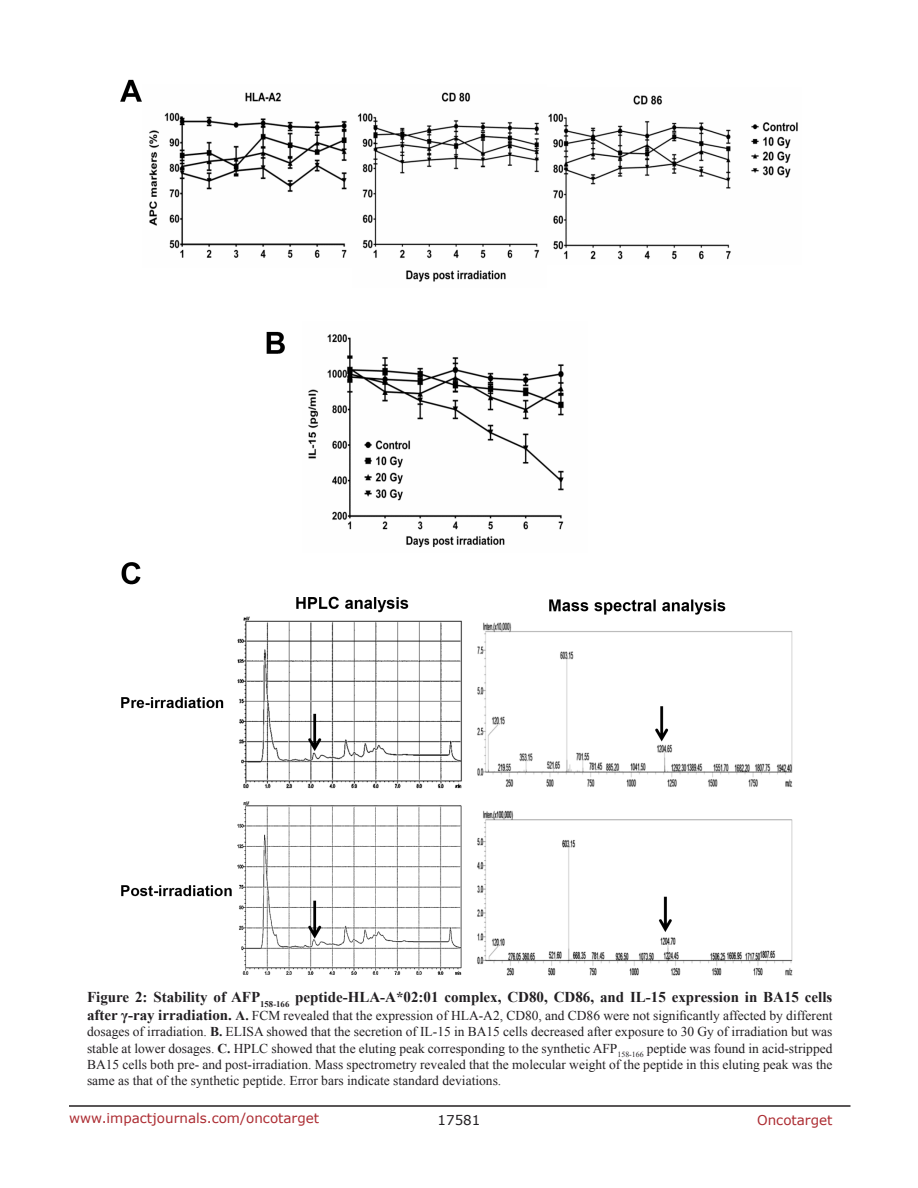
<style>
.page{position:relative;width:918px;height:1188px;background:#fff}
.page>*{position:absolute;margin:0;border:0;box-sizing:border-box;transform-origin:0 0}
.FigureText{font:700 15px "Times New Roman";color:#221f22}
.FigureText-2{font:13.5px/16.2px "Times New Roman";color:#221f22;text-align:justify}
.t1{font:13.5px "Verdana";color:#ac2b31}
.t2{font:13.5px "Verdana";color:#221f22}
.s1{font-weight:700;font-size:15px}
.s2{font-weight:700}
</style>
<div class="page">
<hr style="left:69px;top:1105px;width:781px;height:2px;background:#231f20">
<img style="left:120px;top:79px;width:678px;height:897px">
<p class="FigureText" style="left:87px;top:987px;width:747px">Figure 2: Stability of AFP<sub>158-166</sub> peptide-HLA-A*02:01 complex, CD80, CD86, and IL-15 expression in BA15 cells</p>
<p class="FigureText-2" style="left:87px;top:1007px;width:747px"><span class="s1">after γ-ray irradiation.</span> <span class="s2">A.</span> FCM revealed that the expression of HLA-A2, CD80, and CD86 were not significantly affected by different dosages of irradiation. <span class="s2">B.</span> ELISA showed that the secretion of IL-15 in BA15 cells decreased after exposure to 30 Gy of irradiation but was stable at lower dosages. <span class="s2">C.</span> HPLC showed that the eluting peak corresponding to the synthetic AFP<sub>158-166</sub> peptide was found in acid-stripped BA15 cells both pre- and post-irradiation. Mass spectrometry revealed that the molecular weight of the peptide in this eluting peak was the same as that of the synthetic peptide. Error bars indicate standard deviations.</p>
<p class="t1" style="left:69px;top:1109px;width:252px">www.impactjournals.com/oncotarget</p>
<p class="t2" style="left:438px;top:1111px;width:44px">17581</p>
<p class="t1" style="left:757px;top:1111px;width:77px">Oncotarget</p>
</div>
